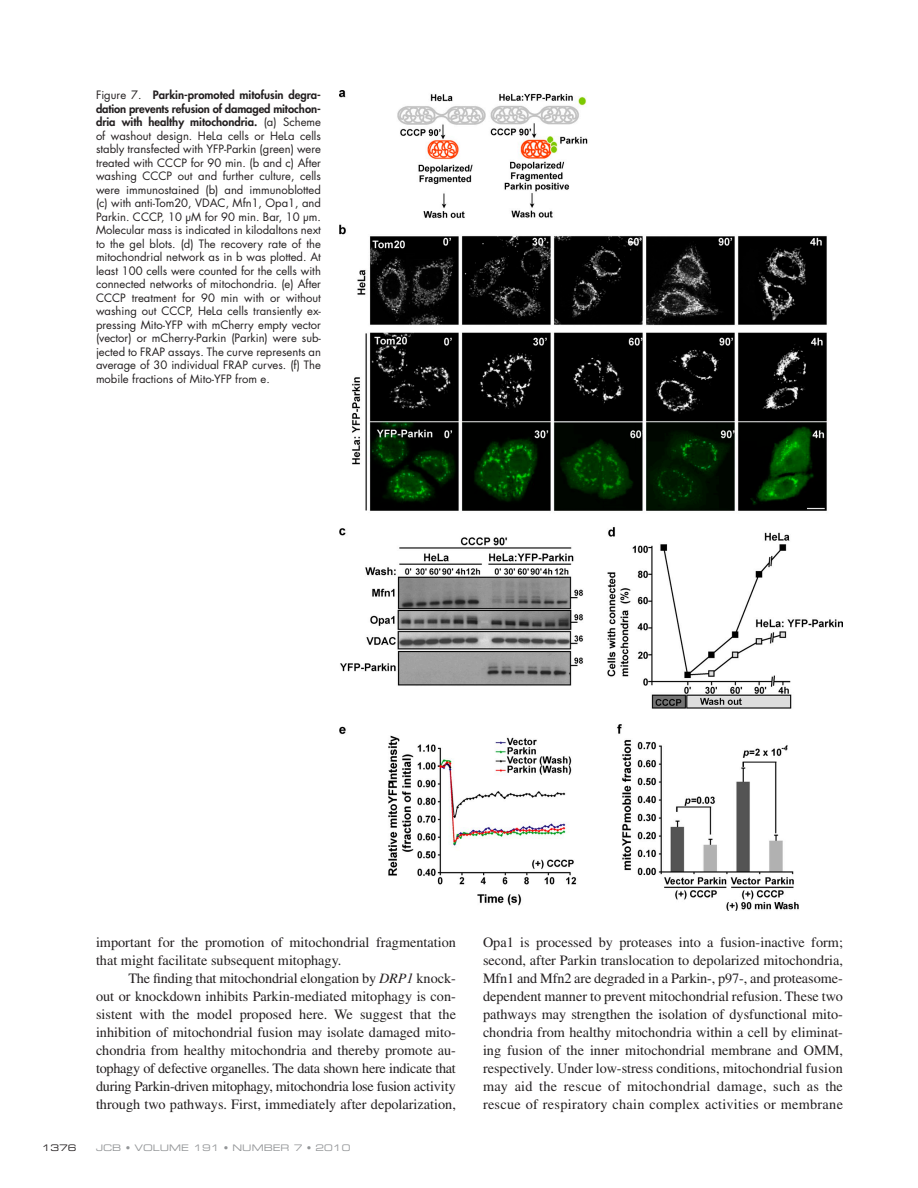
<style>
.page{position:relative;width:918px;height:1188px;background:#fff}
.page>*{position:absolute;margin:0;border:0;box-sizing:border-box;transform-origin:0 0}
.t1{font:14.25px/18px "Times LT Std";color:#231f20;text-align:justify}
.t2{font:11.25px/13.5px "Futura Std";color:#231f20;text-align:justify}
.t3{font:9px "Eurostile LT Std Ex 2";color:#949698}
.t4{font:9px "Eurostile LT Std Ex 2";color:#231f20}
.s1{font-weight:800}
.s2{font-style:italic}
</style>
<div class="page">
<img style="left:339px;top:90px;width:504px;height:821px">
<p class="t2" style="left:96px;top:89px;width:227px">Figure 7. <span class="s1">Parkin-promoted mitofusin degra&shy;dation prevents refusion of damaged mitochon&shy;dria with healthy mitochondria.</span> (a) Scheme of washout design. HeLa cells or HeLa cells stably transfected with YFP-Parkin (green) were treated with CCCP for 90 min. (b and c) After washing CCCP out and further culture, cells were immunostained (b) and immunoblotted (c) with anti-Tom20, VDAC, Mfn1, Opa1, and Parkin. CCCP, 10 µM for 90 min. Bar, 10 µm.<br>Molecular mass is indicated in kilodaltons next to the gel blots. (d) The recovery rate of the mitochondrial network as in b was plotted. At least 100 cells were counted for the cells with connected networks of mitochondria. (e) After CCCP treatment for 90 min with or without washing out CCCP, HeLa cells transiently ex&shy;pressing Mito-YFP with mCherry empty vector (vector) or mCherry-Parkin (Parkin) were sub&shy;jected to FRAP assays. The curve represents an average of 30 individual FRAP curves. (f) The mobile fractions of Mito-YFP from e.</p>
<p class="t1" style="left:96px;top:933px;width:362px">important for the promotion of mitochondrial fragmentation that might facilitate subsequent mitophagy.</p>
<p class="t1" style="left:96px;top:969px;width:362px;text-indent:32px">The finding that mitochondrial elongation by <span class="s2">DRP1</span> knock&shy;out or knockdown inhibits Parkin-mediated mitophagy is con&shy;sistent with the model proposed here. We suggest that the inhibition of mitochondrial fusion may isolate damaged mito&shy;chondria from healthy mitochondria and thereby promote au&shy;tophagy of defective organelles. The data shown here indicate that during Parkin-driven mitophagy, mitochondria lose fusion activity through two pathways. First, immediately after depolarization,</p>
<p class="t4" style="left:42px;top:1142px;width:36px">1376</p>
<p class="t3" style="left:96px;top:1142px;width:256px">JCB • VOLUME 191 • NUMBER 7 • 2010</p>
<p class="t1" style="left:483px;top:933px;width:362px">Opa1 is processed by proteases into a fusion-inactive form; second, after Parkin translocation to depolarized mitochondria, Mfn1 and Mfn2 are degraded in a Parkin-, p97-, and proteasome&shy;dependent manner to prevent mitochondrial refusion. These two pathways may strengthen the isolation of dysfunctional mito&shy;chondria from healthy mitochondria within a cell by eliminat&shy;ing fusion of the inner mitochondrial membrane and OMM, respectively. Under low-stress conditions, mitochondrial fusion may aid the rescue of mitochondrial damage, such as the rescue of respiratory chain complex activities or membrane</p>
</div>
